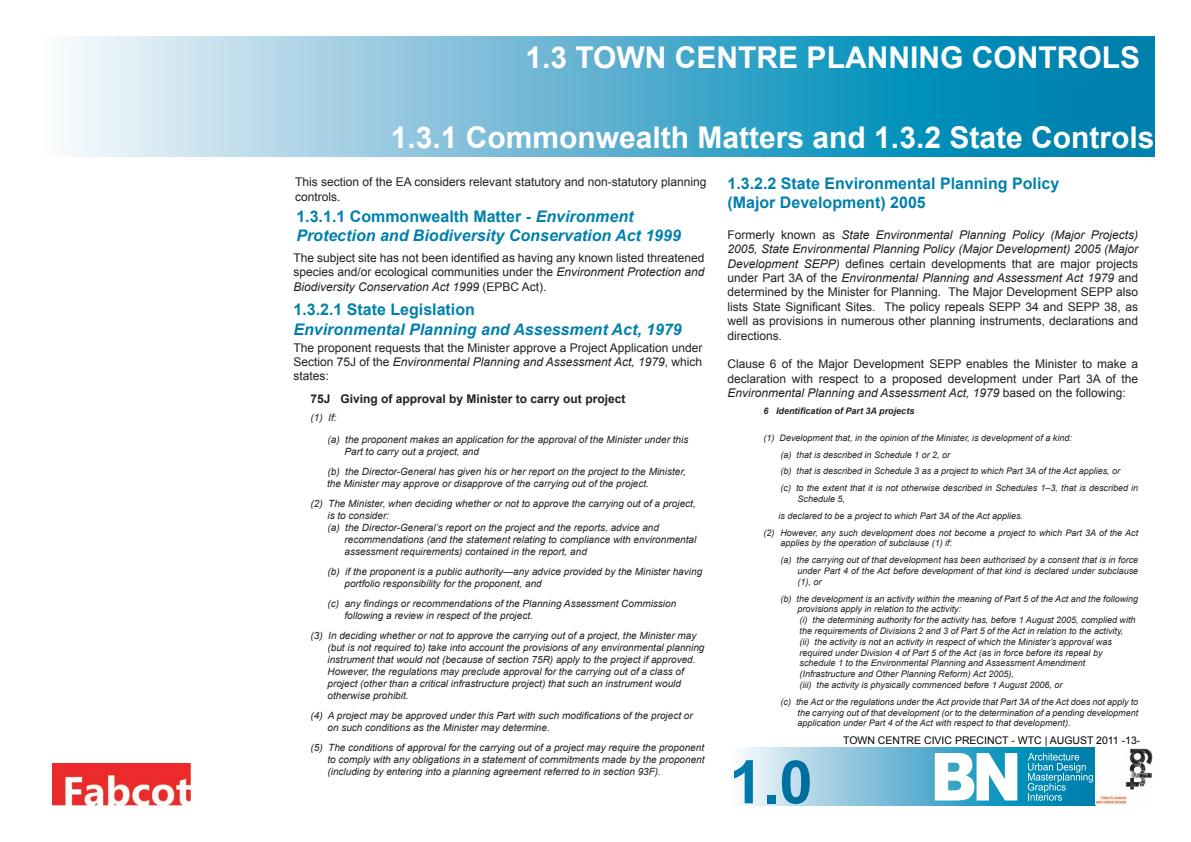
<style>
.page{position:relative;width:1191px;height:842px;background:#fff}
.page>*{position:absolute;margin:0;border:0;box-sizing:border-box;transform-origin:0 0}
.t1{font:700 60px "Arial";color:#0080ad}
.t2{font:700 30px "Arial";color:#fff}
.t3{font:italic 700 16px/19.2px "Arial";color:#0080ad}
.t4{font:700 16px/19.2px "Arial";color:#0080ad}
.t5{font:12px/14.4px "Arial";color:#231f20;text-align:justify}
.t6{font:700 12px "Arial";color:#231f20}
.t7{font:10.5px "Arial";color:#000}
.t8{font:italic 10px/12px "Arial";color:#231f20}
.t9{font:italic 9px/10.8px "Arial";color:#231f20}
.headingparagraph{font:italic 700 9px "Arial";color:#231f20}
.s1{font-style:normal}
.s2{font-style:italic}
</style>
<div class="page">
<img style="left:52px;top:763px;width:138px;height:43px">
<svg style="left:66px;top:37px;width:1088px;height:120px;background:#63b4d2"></svg>
<svg style="left:739px;top:747px;width:356px;height:59px;background:#89c4dc"></svg>
<svg style="left:934px;top:753px;width:83px;height:47px"></svg>
<svg style="left:1027px;top:753px;width:66px;height:48px;background:#2f9bbf"></svg>
<img style="left:1095px;top:748px;width:57px;height:57px">
<p class="t2" style="left:525px;top:38px;width:616px">1.3 TOWN CENTRE PLANNING CONTROLS</p>
<p class="t2" style="left:391px;top:118px;width:765px">1.3.1 Commonwealth Matters and 1.3.2 State Controls</p>
<p class="t5" style="left:295px;top:175px;width:412px">This section of the EA considers relevant statutory and non-statutory planning controls.</p>
<p class="t3" style="left:296px;top:207px;width:386px"><span class="s1">1.3.1.1 Commonwealth Matter -</span> Environment<br>Protection and Biodiversity Conservation Act 1999</p>
<p class="t5" style="left:293px;top:250px;width:412px">The subject site has not been identified as having any known listed threatened species and/or ecological communities under the <span class="s2">Environment Protection and Biodiversity Conservation Act 1999</span> (EPBC Act).</p>
<p class="t4" style="left:293px;top:301px;width:183px">1.3.2.1 State Legislation</p>
<p class="t3" style="left:293px;top:320px;width:390px">Environmental Planning and Assessment Act, 1979</p>
<p class="t5" style="left:293px;top:340px;width:410px">The proponent requests that the Minister approve a Project Application under Section 75J of the <span class="s2">Environmental Planning and Assessment Act, 1979</span>, which states:</p>
<p class="t6" style="left:310px;top:390px;width:316px">75J Giving of approval by Minister to carry out project</p>
<p class="t8" style="left:310px;top:411px;width:28px">(1) If:</p>
<p class="t8" style="left:344px;top:433px;width:345px;text-indent:-17px">(a) the proponent makes an application for the approval of the Minister under this<br>Part to carry out a project, and</p>
<p class="t8" style="left:327px;top:465px;width:360px">(b) the Director-General has given his or her report on the project to the Minister,</p>
<p class="t8" style="left:327px;top:477px;width:323px">the Minister may approve or disapprove of the carrying out of the project.</p>
<p class="t8" style="left:327px;top:497px;width:370px;text-indent:-17px">(2) The Minister, when deciding whether or not to approve the carrying out of a project, is to consider:</p>
<p class="t8" style="left:344px;top:521px;width:353px;text-indent:-17px">(a) the Director-General’s report on the project and the reports, advice and recommendations (and the statement relating to compliance with environmental assessment requirements) contained in the report, and</p>
<p class="t8" style="left:344px;top:565px;width:359px;text-indent:-17px">(b) if the proponent is a public authority—any advice provided by the Minister having portfolio responsibility for the proponent, and</p>
<p class="t8" style="left:344px;top:597px;width:333px;text-indent:-17px">(c) any findings or recommendations of the Planning Assessment Commission following a review in respect of the project.</p>
<p class="t8" style="left:327px;top:629px;width:378px;text-indent:-17px">(3) In deciding whether or not to approve the carrying out of a project, the Minister may (but is not required to) take into account the provisions of any environmental planning instrument that would not (because of section 75R) apply to the project if approved.<br>However, the regulations may preclude approval for the carrying out of a class of project (other than a critical infrastructure project) that such an instrument would otherwise prohibit.</p>
<p class="t8" style="left:327px;top:709px;width:367px;text-indent:-17px">(4) A project may be approved under this Part with such modifications of the project or on such conditions as the Minister may determine.</p>
<p class="t8" style="left:327px;top:741px;width:379px;text-align:justify;text-indent:-17px">(5) The conditions of approval for the carrying out of a project may require the proponent to comply with any obligations in a statement of commitments made by the proponent (including by entering into a planning agreement referred to in section 93F).</p>
<p class="t4" style="left:727px;top:174px;width:333px">1.3.2.2 State Environmental Planning Policy (Major Development) 2005</p>
<p class="t5" style="left:727px;top:227px;width:412px">Formerly known as <span class="s2">State Environmental Planning Policy (Major Projects)<br>2005, State Environmental Planning Policy (Major Development) 2005 (Major Development SEPP)</span> defines certain developments that are major projects under Part 3A of the <span class="s2">Environmental Planning and Assessment Act 1979</span> and determined by the Minister for Planning. The Major Development SEPP also lists State Significant Sites. The policy repeals SEPP 34 and SEPP 38, as well as provisions in numerous other planning instruments, declarations and directions.</p>
<p class="t5" style="left:727px;top:357px;width:412px">Clause 6 of the Major Development SEPP enables the Minister to make a declaration with respect to a proposed development under Part 3A of the <span class="s2">Environmental Planning and Assessment Act, 1979</span> based on the following:</p>
<p class="headingparagraph" style="left:763px;top:405px;width:152px">6 Identification of Part 3A projects</p>
<p class="t9" style="left:763px;top:432px;width:310px">(1) Development that, in the opinion of the Minister, is development of a kind:</p>
<p class="t9" style="left:780px;top:449px;width:171px">(a) that is described in Schedule 1 or 2, or</p>
<p class="t9" style="left:780px;top:466px;width:341px">(b) that is described in Schedule 3 as a project to which Part 3A of the Act applies, or</p>
<p class="t9" style="left:797px;top:483px;width:342px;text-indent:-17px">(c) to the extent that it is not otherwise described in Schedules 1–3, that is described in<br>Schedule 5,</p>
<p class="t9" style="left:778px;top:510px;width:246px">is declared to be a project to which Part 3A of the Act applies.</p>
<p class="t9" style="left:780px;top:527px;width:359px;text-indent:-17px">(2) However, any such development does not become a project to which Part 3A of the Act applies by the operation of subclause (1) if:</p>
<p class="t9" style="left:797px;top:555px;width:342px;text-align:justify;text-indent:-17px">(a) the carrying out of that development has been authorised by a consent that is in force under Part 4 of the Act before development of that kind is declared under subclause (1), or</p>
<p class="t9" style="left:797px;top:593px;width:342px;text-indent:-17px">(b) the development is an activity within the meaning of Part 5 of the Act and the following provisions apply in relation to the activity:</p>
<p class="t9" style="left:799px;top:615px;width:337px">(i) the determining authority for the activity has, before 1 August 2005, complied with the requirements of Divisions 2 and 3 of Part 5 of the Act in relation to the activity,</p>
<p class="t9" style="left:799px;top:636px;width:314px">(ii) the activity is not an activity in respect of which the Minister’s approval was required under Division 4 of Part 5 of the Act (as in force before its repeal by schedule 1 to the Environmental Planning and Assessment Amendment (Infrastructure and Other Planning Reform) Act 2005),</p>
<p class="t9" style="left:799px;top:680px;width:264px">(iii) the activity is physically commenced before 1 August 2006, or</p>
<p class="t9" style="left:797px;top:696px;width:342px;text-align:justify;text-indent:-17px">(c) the Act or the regulations under the Act provide that Part 3A of the Act does not apply to the carrying out of that development (or to the determination of a pending development application under Part 4 of the Act with respect to that development).</p>
<p class="t1" style="left:729px;top:742px;width:85px">1.0</p>
<p class="t7" style="left:843px;top:733px;width:299px">TOWN CENTRE CIVIC PRECINCT - WTC | AUGUST 2011 -13-</p>
</div>
